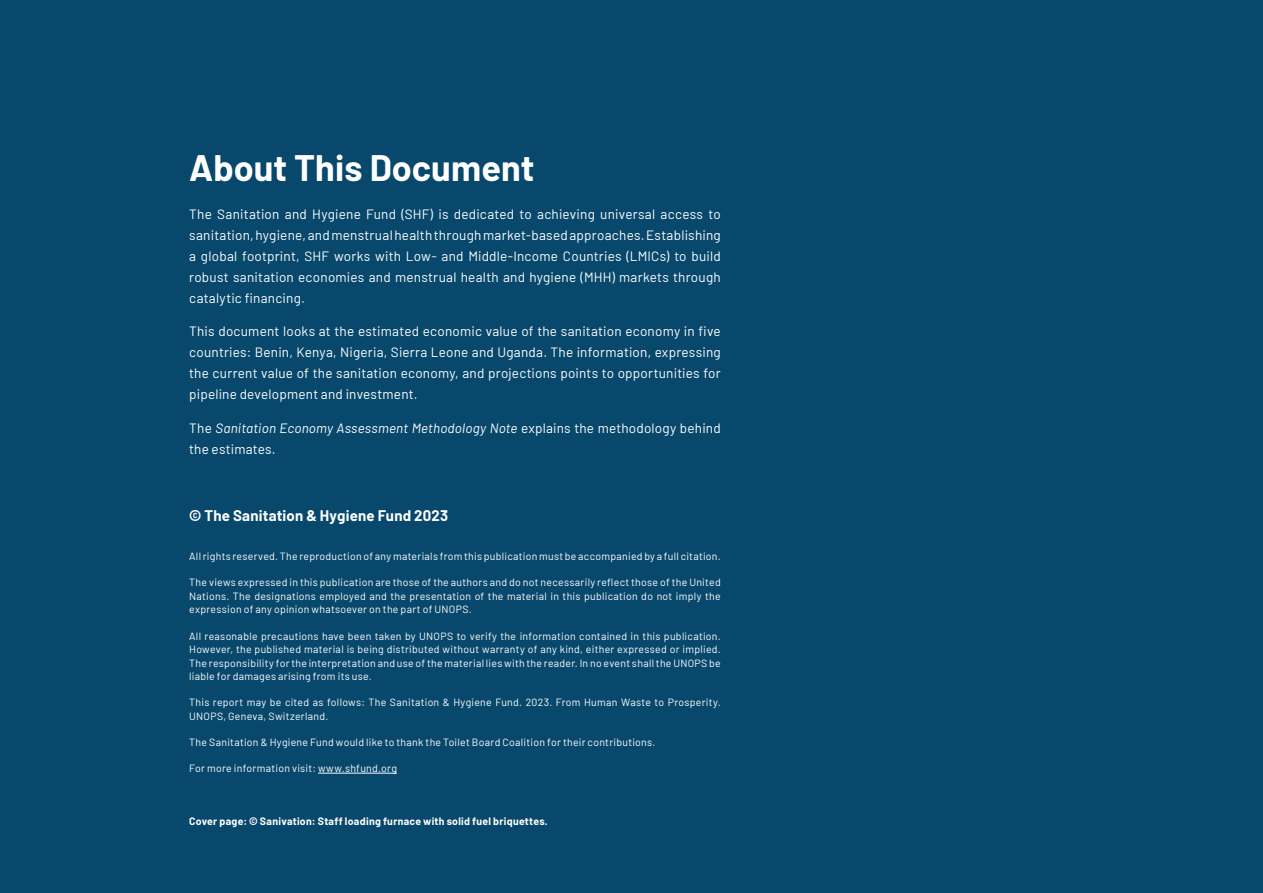
<style>
.page{position:relative;width:1263px;height:893px;background:#07486c}
.page>*{position:absolute;margin:0;border:0;box-sizing:border-box;transform-origin:0 0}
.t1{font:700 36px "Barlow";color:#fff}
.t2{font:700 15px "Barlow";letter-spacing:.01em;color:#fff}
.Paragraph{font:13.5px/21px "Barlow";letter-spacing:.015em;color:#fff;text-align:justify}
.Paragraph-2{font:10.5px/13.5px "Barlow";letter-spacing:.025em;color:#fff;text-align:justify}
.Paragraph-3{font:700 10.5px "Barlow";letter-spacing:.025em;color:#fff}
.s1{font-style:italic}
</style>
<div class="page">
<hr style="left:318px;top:773px;width:79px;height:1px;background:#fff">
<h2 class="t1" style="left:189px;top:141px;width:347px">About This Document</h2>
<p class="Paragraph" style="left:189px;top:202px;width:533px">The Sanitation and Hygiene Fund (SHF) is dedicated to achieving universal access to sanitation, hygiene, and menstrual health through market-based approaches. Establishing a global footprint, SHF works with Low- and Middle-Income Countries (LMICs) to build robust sanitation economies and menstrual health and hygiene (MHH) markets through catalytic financing.</p>
<p class="Paragraph" style="left:189px;top:320px;width:533px">This document looks at the estimated economic value of the sanitation economy in five countries: Benin, Kenya, Nigeria, Sierra Leone and Uganda. The information, expressing the current value of the sanitation economy, and projections points to opportunities for pipeline development and investment.</p>
<p class="Paragraph" style="left:189px;top:417px;width:533px">The <span class="s1">Sanitation Economy Assessment Methodology Note</span> explains the methodology behind the estimates.</p>
<h4 class="t2" style="left:189px;top:504px;width:260px">© The Sanitation &amp; Hygiene Fund 2023</h4>
<p class="Paragraph-2" style="left:189px;top:549px;width:533px">All rights reserved. The reproduction of any materials from this publication must be accompanied by a full citation.</p>
<p class="Paragraph-2" style="left:189px;top:575px;width:533px">The views expressed in this publication are those of the authors and do not necessarily reflect those of the United Nations. The designations employed and the presentation of the material in this publication do not imply the expression of any opinion whatsoever on the part of UNOPS.</p>
<p class="Paragraph-2" style="left:189px;top:628px;width:533px">All reasonable precautions have been taken by UNOPS to verify the information contained in this publication.<br>However, the published material is being distributed without warranty of any kind, either expressed or implied.<br>The responsibility for the interpretation and use of the material lies with the reader. In no event shall the UNOPS be liable for damages arising from its use.</p>
<p class="Paragraph-2" style="left:189px;top:695px;width:533px">This report may be cited as follows: The Sanitation &amp; Hygiene Fund. 2023. From Human Waste to Prosperity.<br>UNOPS, Geneva, Switzerland.</p>
<p class="Paragraph-2" style="left:189px;top:735px;width:468px">The Sanitation &amp; Hygiene Fund would like to thank the Toilet Board Coalition for their contributions.</p>
<p class="Paragraph-2" style="left:189px;top:761px;width:209px">For more information visit: www.shfund.org</p>
<p class="Paragraph-3" style="left:189px;top:813px;width:360px">Cover page: © Sanivation: Staff loading furnace with solid fuel briquettes.</p>
</div>
